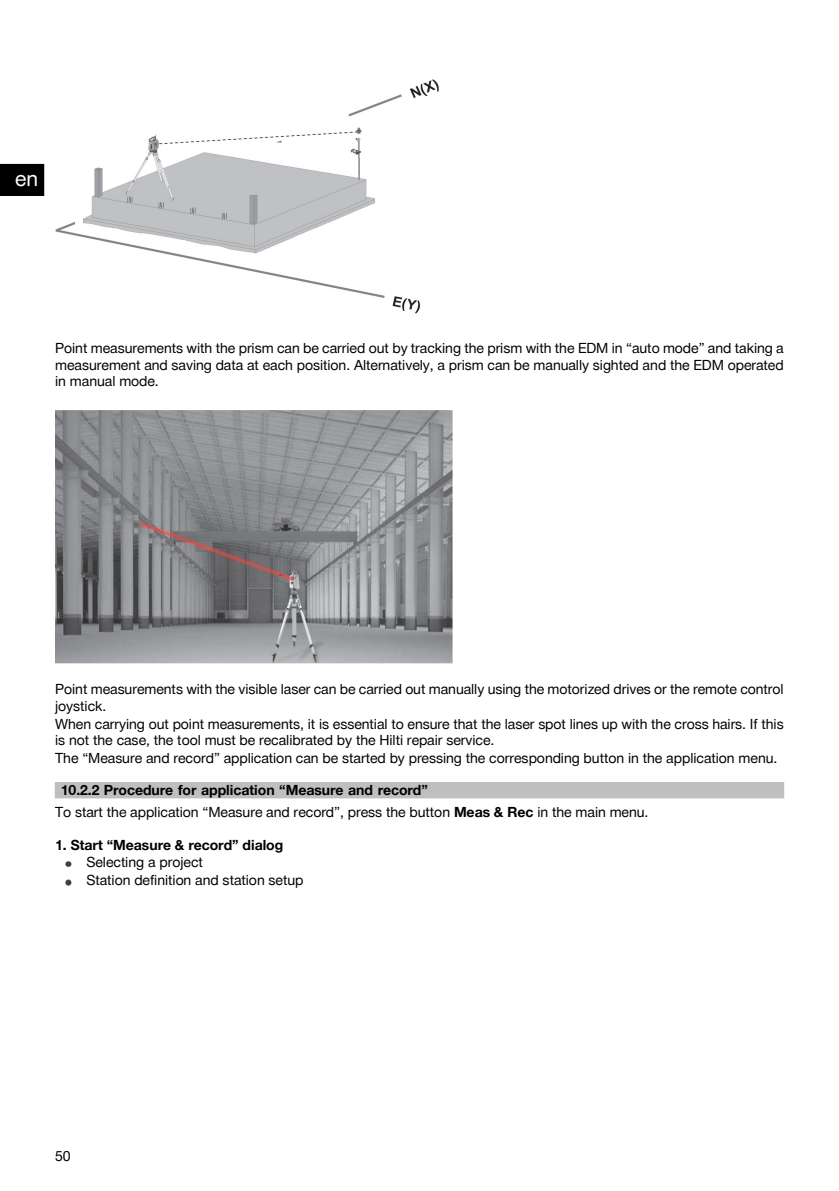
<style>
.page{position:relative;width:839px;height:1191px;background:#fff}
.page>*{position:absolute;margin:0;border:0;box-sizing:border-box;transform-origin:0 0}
.t1{font:21px "Hilti";color:#fff}
.t2{font:14px/17.2px "Hilti";letter-spacing:-.005em;color:#000}
.t3{font:700 14px "Hilti";letter-spacing:-.005em;color:#000}
.s1{font-weight:700}
</style>
<div class="page">
<img style="left:55px;top:79px;width:384px;height:235px">
<img style="left:55px;top:410px;width:397px;height:254px">
<svg style="left:65px;top:861px;width:6px;height:6px"></svg>
<svg style="left:65px;top:879px;width:6px;height:7px"></svg>
<div style="left:55px;top:782px;width:729px;height:16px;border:1px solid #bfbfbf"></div>
<div style="left:55px;top:783px;width:729px;height:15px;background:#bfbfbf"></div>
<svg style="left:0;top:195px;width:44px;height:1px"></svg>
<div style="left:0;top:164px;width:44px;height:31px;background:#000"></div>
<h1 class="t1" style="left:15px;top:166px;width:24px">en</h1>
<p class="t2" style="left:55px;top:340px;width:730px;text-align:justify">Point measurements with the prism can be carried out by tracking the prism with the EDM in “auto mode” and taking a measurement and saving data at each position. Alternatively, a prism can be manually sighted and the EDM operated in manual mode.</p>
<p class="t2" style="left:55px;top:681px;width:730px">Point measurements with the visible laser can be carried out manually using the motorized drives or the remote control joystick.<br>When carrying out point measurements, it is essential to ensure that the laser spot lines up with the cross hairs. If this is not the case, the tool must be recalibrated by the Hilti repair service.<br>The “Measure and record” application can be started by pressing the corresponding button in the application menu.</p>
<p class="t2" style="left:55px;top:780px;width:595px;line-height:21.2px;text-indent:6px"><span class="s1">10.2.2 Procedure for application “Measure and record”<br></span>To start the application “Measure and record”, press the button <span class="s1">Meas &amp; Rec</span> in the main menu.</p>
<p class="t3" style="left:55px;top:836px;width:230px">1. Start “Measure &amp; record” dialog</p>
<p class="t2" style="left:86px;top:852px;width:219px;line-height:18.8px">Selecting a project<br>Station definition and station setup</p>
<p class="t2" style="left:55px;top:1147px;width:17px">50</p>
</div>
